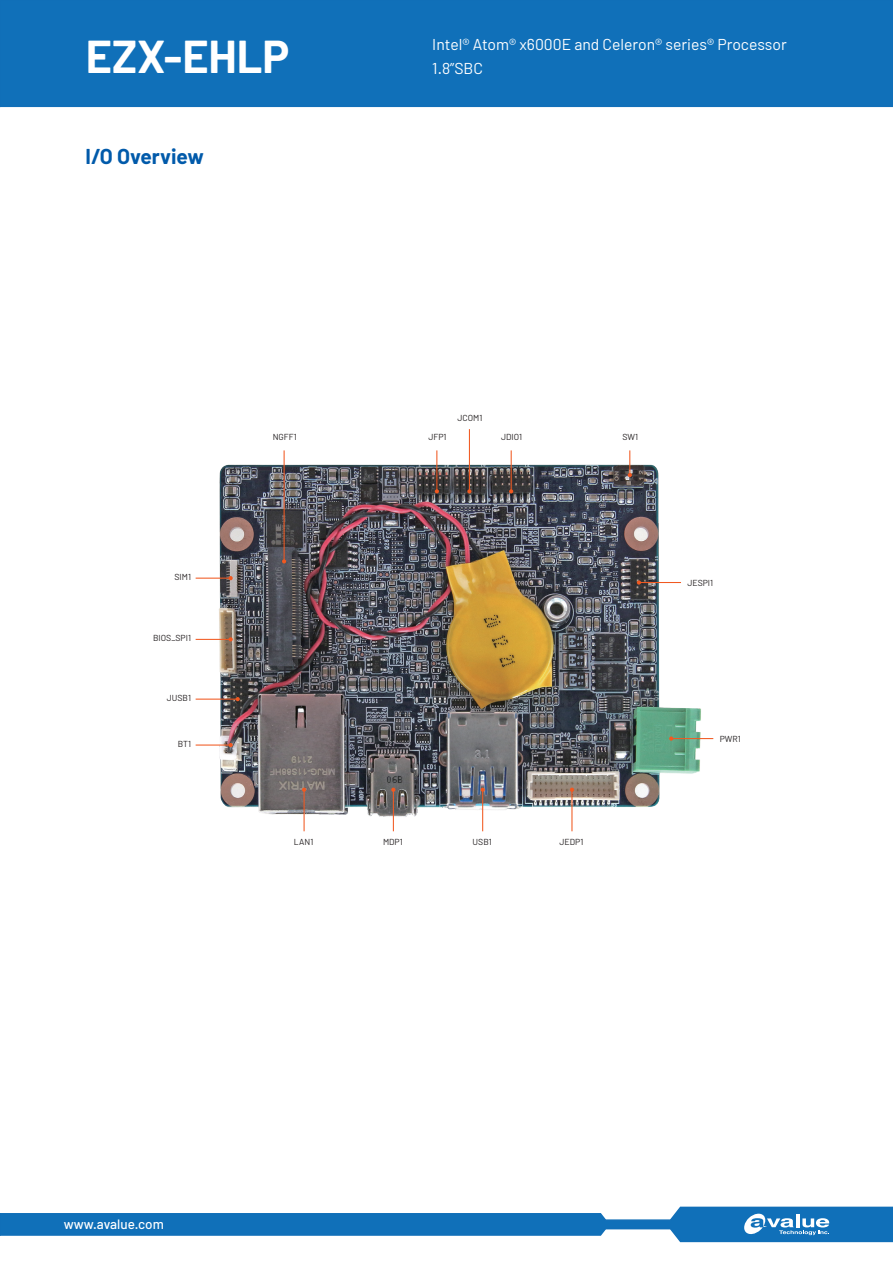
<style>
.page{position:relative;width:893px;height:1263px;background:#fff}
.page>*{position:absolute;margin:0;border:0;box-sizing:border-box;transform-origin:0 0}
.t1{font:700 45px "Barlow";color:#fff}
.t2{font:700 21px "Barlow";color:#015aaa}
.t3{font:15.75px/24px "Barlow";color:#fff}
.t4{font:500 13.5px "Barlow";color:#fff}
.t5{font:8.7px "Barlow";color:#231f20}
</style>
<div class="page">
<svg style="left:0;top:1206px;width:893px;height:37px"></svg>
<div style="left:0;top:0;width:893px;height:106px;background:#1070b9"></div>
<div style="left:0;top:0;width:893px;height:107px;border:2px solid #116fb8"></div>
<img style="left:216px;top:460px;width:489px;height:364px">
<hr style="left:284px;top:450px;width:1px;height:111px;background:#f15921">
<svg style="left:282px;top:559px;width:4px;height:4px"></svg>
<hr style="left:436px;top:450px;width:1px;height:41px;background:#f15921">
<svg style="left:435px;top:489px;width:4px;height:4px"></svg>
<hr style="left:511px;top:450px;width:1px;height:41px;background:#f15921">
<svg style="left:509px;top:489px;width:4px;height:4px"></svg>
<svg style="left:628px;top:450px;width:4px;height:27px"></svg>
<hr style="left:469px;top:429px;width:1px;height:62px;background:#f15921">
<svg style="left:467px;top:489px;width:4px;height:4px"></svg>
<hr style="left:196px;top:578px;width:35px;height:1px;background:#f15921">
<svg style="left:229px;top:576px;width:4px;height:4px"></svg>
<hr style="left:196px;top:639px;width:35px;height:1px;background:#f15921">
<svg style="left:229px;top:637px;width:4px;height:4px"></svg>
<hr style="left:196px;top:744px;width:35px;height:1px;background:#f15921">
<svg style="left:229px;top:743px;width:4px;height:4px"></svg>
<hr style="left:196px;top:699px;width:42px;height:1px;background:#f15921">
<svg style="left:236px;top:697px;width:4px;height:4px"></svg>
<hr style="left:639px;top:582px;width:42px;height:1px;background:#f15921">
<svg style="left:637px;top:580px;width:4px;height:5px"></svg>
<hr style="left:671px;top:738px;width:42px;height:1px;background:#f15921">
<svg style="left:669px;top:736px;width:4px;height:5px"></svg>
<hr style="left:571px;top:790px;width:1px;height:41px;background:#f15921">
<svg style="left:570px;top:788px;width:4px;height:4px"></svg>
<hr style="left:482px;top:790px;width:1px;height:41px;background:#f15921">
<svg style="left:481px;top:788px;width:4px;height:4px"></svg>
<hr style="left:393px;top:790px;width:1px;height:41px;background:#f15921">
<svg style="left:391px;top:788px;width:4px;height:4px"></svg>
<hr style="left:304px;top:790px;width:1px;height:41px;background:#f15921">
<svg style="left:302px;top:788px;width:4px;height:4px"></svg>
<h1 class="t1" style="left:86px;top:28px;width:205px">EZX-EHLP</h1>
<h3 class="t3" style="left:432px;top:32px;width:356px">Intel® Atom® x6000E and Celeron® series® Processor<br>1.8”SBC</h3>
<h2 class="t2" style="left:86px;top:144px;width:120px">I/O Overview</h2>
<p class="t5" style="left:175px;top:571px;width:18px">SIM1</p>
<p class="t5" style="left:153px;top:632px;width:39px">BIOS_SPI1</p>
<p class="t5" style="left:167px;top:692px;width:26px">JUSB1</p>
<p class="t5" style="left:178px;top:738px;width:15px">BT1</p>
<p class="t5" style="left:458px;top:412px;width:26px">JCOM1</p>
<p class="t5" style="left:273px;top:431px;width:26px">NGFF1</p>
<p class="t5" style="left:428px;top:431px;width:20px">JFP1</p>
<p class="t5" style="left:501px;top:431px;width:23px">JDIO1</p>
<p class="t5" style="left:623px;top:431px;width:17px">SW1</p>
<p class="t5" style="left:687px;top:577px;width:27px">JESPI1</p>
<p class="t5" style="left:294px;top:836px;width:21px">LAN1</p>
<p class="t5" style="left:383px;top:836px;width:21px">MDP1</p>
<p class="t5" style="left:473px;top:836px;width:21px">USB1</p>
<p class="t5" style="left:560px;top:836px;width:25px">JEDP1</p>
<p class="t5" style="left:720px;top:733px;width:22px">PWR1</p>
<h3 class="t4" style="left:64px;top:1216px;width:102px">www.avalue.com</h3>
</div>
